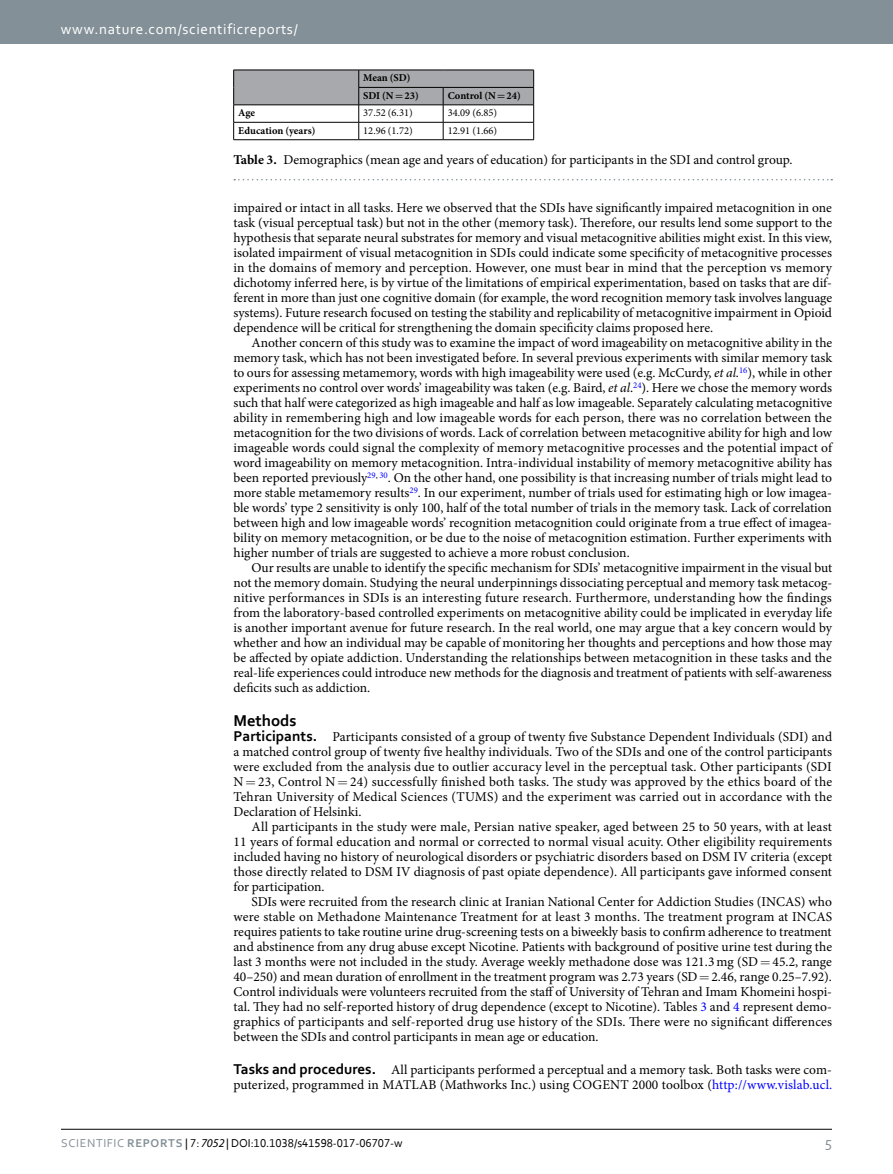
<style>
.page{position:relative;width:893px;height:1174px;background:#fff}
.page>*{position:absolute;margin:0;border:0;box-sizing:border-box;transform-origin:0 0}
.t1{font:16.5px "Corbel Bold 2";color:#000}
.t2{font:15px "Corbel 2";letter-spacing:.045em;color:#fff}
.t3{font:15px "Corbel 2";color:#839097}
.t4{font:13.5px/15px "Minion Pro";color:#000;text-align:justify}
.t5{font:12px "Corbel";color:#000}
.t6{font:700 10.5px/17.4px "Minion Pro";letter-spacing:-.005em;color:#000}
.t7{font:10.5px "Minion Pro";color:#000}
.s1{font-weight:700}
.s2{font-style:italic}
.s3{font-family:"Corbel Bold 2";font-size:15px}
.s4{color:#00f}
.s5{font-family:"Corbel 2";color:#839097}
.s6{font-family:"Corbel Bold 2";color:#839097}
.s7{font-family:"Myriad Pro";font-style:italic}
</style>
<div class="page">
<div style="left:0;top:0;width:893px;height:43px;background:#839097"></div>
<hr style="left:61px;top:1129px;width:771px;height:1px;background:#000">
<svg style="left:234px;top:179px;width:598px;height:1px"></svg>
<hr style="left:233px;top:139px;width:126px;height:1px;background:#000">
<hr style="left:359px;top:139px;width:84px;height:1px;background:#000">
<hr style="left:443px;top:139px;width:91px;height:1px;background:#000">
<svg style="left:233px;top:70px;width:301px;height:69px"></svg>
<p class="t2" style="left:61px;top:19px;width:238px">www.nature.com/scientificreports/</p>
<p class="t6" style="left:363px;top:69px;width:57px">Mean (SD)<br>SDI (N 23)</p>
<p class="t6" style="left:448px;top:87px;width:75px">Control (N 24)</p>
<p class="t6" style="left:238px;top:104px;width:19px">Age</p>
<p class="t7" style="left:363px;top:106px;width:51px">37.52 (6.31)</p>
<p class="t7" style="left:448px;top:106px;width:51px">34.09 (6.85)</p>
<p class="t6" style="left:238px;top:122px;width:79px">Education (years)</p>
<p class="t7" style="left:363px;top:123px;width:51px">12.96 (1.72)</p>
<p class="t7" style="left:448px;top:123px;width:51px">12.91 (1.66)</p>
<p class="t4" style="left:233px;top:152px;width:561px"><span class="s1">Table 3.</span> Demographics (mean age and years of education) for participants in the SDI and control group.</p>
<p class="t4" style="left:233px;top:201px;width:600px">impaired or intact in all tasks. Here we observed that the SDIs have significantly impaired metacognition in one task (visual perceptual task) but not in the other (memory task). Therefore, our results lend some support to the hypothesis that separate neural substrates for memory and visual metacognitive abilities might exist. In this view, isolated impairment of visual metacognition in SDIs could indicate some specificity of metacognitive processes in the domains of memory and perception. However, one must bear in mind that the perception vs memory dichotomy inferred here, is by virtue of the limitations of empirical experimentation, based on tasks that are dif&shy;ferent in more than just one cognitive domain (for example, the word recognition memory task involves language systems). Future research focused on testing the stability and replicability of metacognitive impairment in Opioid dependence will be critical for strengthening the domain specificity claims proposed here.</p>
<p class="t4" style="left:233px;top:335px;width:600px;text-indent:18px">Another concern of this study was to examine the impact of word imageability on metacognitive ability in the memory task, which has not been investigated before. In several previous experiments with similar memory task to ours for assessing metamemory, words with high imageability were used (e.g. McCurdy, <span class="s2">et al</span>.<sup>16</sup>), while in other experiments no control over words’ imageability was taken (e.g. Baird, <span class="s2">et al</span>.<sup>24</sup>). Here we chose the memory words such that half were categorized as high imageable and half as low imageable. Separately calculating metacognitive ability in remembering high and low imageable words for each person, there was no correlation between the metacognition for the two divisions of words. Lack of correlation between metacognitive ability for high and low imageable words could signal the complexity of memory metacognitive processes and the potential impact of word imageability on memory metacognition. Intra-individual instability of memory metacognitive ability has been reported previously<sup>29</sup><sup>,</sup> <sup>30</sup>. On the other hand, one possibility is that increasing number of trials might lead to more stable metamemory results<sup>29</sup>. In our experiment, number of trials used for estimating high or low imagea&shy;ble words’ type 2 sensitivity is only 100, half of the total number of trials in the memory task. Lack of correlation between high and low imageable words’ recognition metacognition could originate from a true effect of imagea&shy;bility on memory metacognition, or be due to the noise of metacognition estimation. Further experiments with higher number of trials are suggested to achieve a more robust conclusion.</p>
<p class="t4" style="left:233px;top:560px;width:600px;text-indent:18px">Our results are unable to identify the specific mechanism for SDIs’ metacognitive impairment in the visual but not the memory domain. Studying the neural underpinnings dissociating perceptual and memory task metacog&shy;nitive performances in SDIs is an interesting future research. Furthermore, understanding how the findings from the laboratory-based controlled experiments on metacognitive ability could be implicated in everyday life is another important avenue for future research. In the real world, one may argue that a key concern would by whether and how an individual may be capable of monitoring her thoughts and perceptions and how those may be affected by opiate addiction. Understanding the relationships between metacognition in these tasks and the real-life experiences could introduce new methods for the diagnosis and treatment of patients with self-awareness deficits such as addiction.</p>
<p class="t1" style="left:233px;top:710px;width:64px">Methods</p>
<p class="t4" style="left:233px;top:729px;width:600px"><span class="s3">Participants.</span> Participants consisted of a group of twenty five Substance Dependent Individuals (SDI) and a matched control group of twenty five healthy individuals. Two of the SDIs and one of the control participants were excluded from the analysis due to outlier accuracy level in the perceptual task. Other participants (SDI N 23, Control N 24) successfully finished both tasks. The study was approved by the ethics board of the Tehran University of Medical Sciences (TUMS) and the experiment was carried out in accordance with the Declaration of Helsinki.</p>
<p class="t4" style="left:233px;top:818px;width:600px;text-indent:18px">All participants in the study were male, Persian native speaker, aged between 25 to 50 years, with at least 11 years of formal education and normal or corrected to normal visual acuity. Other eligibility requirements included having no history of neurological disorders or psychiatric disorders based on DSM IV criteria (except those directly related to DSM IV diagnosis of past opiate dependence). All participants gave informed consent for participation.</p>
<p class="t4" style="left:233px;top:893px;width:600px;text-indent:18px">SDIs were recruited from the research clinic at Iranian National Center for Addiction Studies (INCAS) who were stable on Methadone Maintenance Treatment for at least 3 months. The treatment program at INCAS requires patients to take routine urine drug-screening tests on a biweekly basis to confirm adherence to treatment and abstinence from any drug abuse except Nicotine. Patients with background of positive urine test during the last 3 months were not included in the study. Average weekly methadone dose was 121.3 mg (SD 45.2, range 40–250) and mean duration of enrollment in the treatment program was 2.73 years (SD 2.46, range 0.25–7.92).<br>Control individuals were volunteers recruited from the staff of University of Tehran and Imam Khomeini hospi&shy;tal. They had no self-reported history of drug dependence (except to Nicotine). Tables <span class="s4">3</span> and <span class="s4">4</span> represent demo&shy;graphics of participants and self-reported drug use history of the SDIs. There were no significant differences between the SDIs and control participants in mean age or education.</p>
<p class="t4" style="left:233px;top:1062px;width:600px"><span class="s3">Tasks and procedures.</span> All participants performed a perceptual and a memory task. Both tasks were com&shy;puterized, programmed in MATLAB (Mathworks Inc.) using COGENT 2000 toolbox (<span class="s4">http://www.vislab.ucl.</span></p>
<p class="t5" style="left:61px;top:1135px;width:343px"><span class="s5">SCIENTIFIC</span> <span class="s6">REPOrTS</span> | 7: <span class="s7">7052</span> | DOI:10.1038/s41598-017-06707-w</p>
<p class="t3" style="left:825px;top:1132px;width:9px">5</p>
</div>
